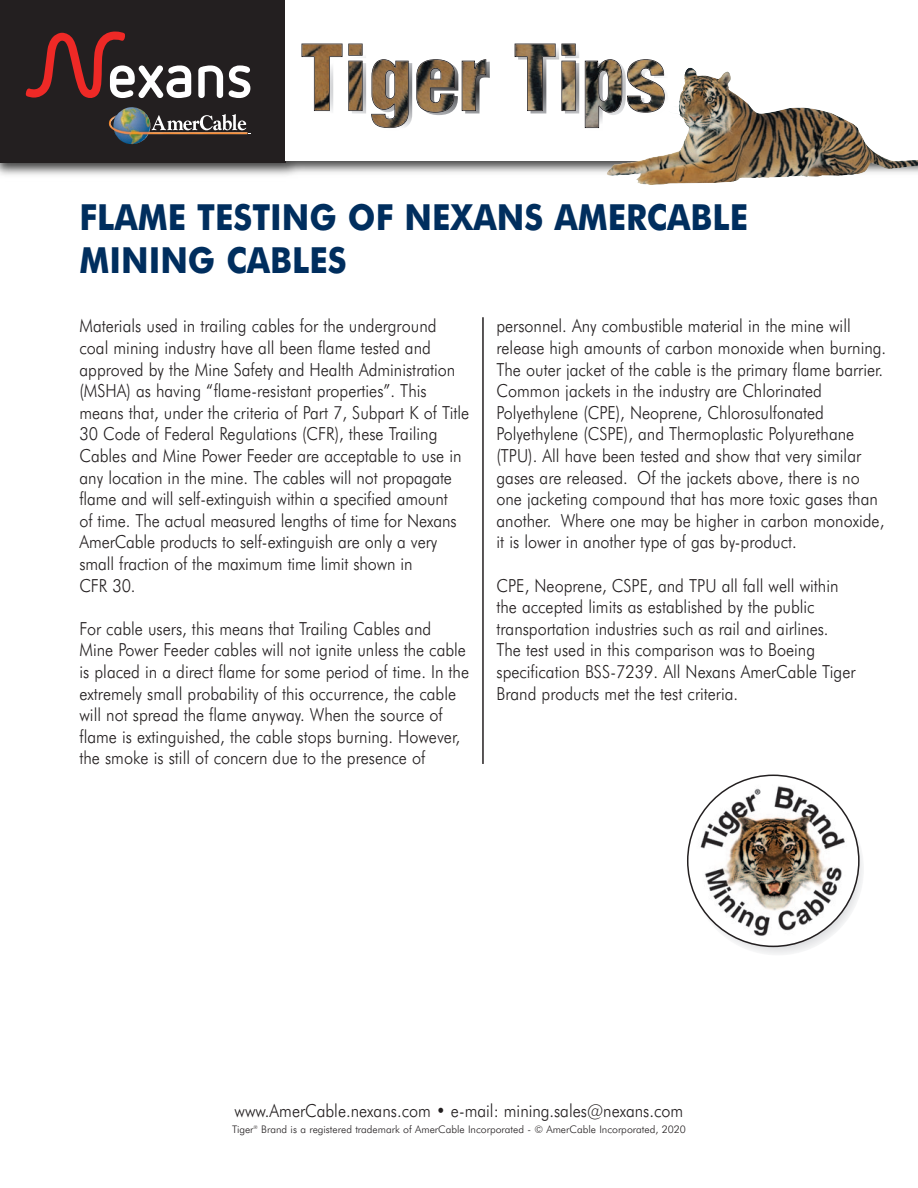
<style>
.page{position:relative;width:918px;height:1188px;background:#fff}
.page>*{position:absolute;margin:0;border:0;box-sizing:border-box;transform-origin:0 0}
.t1{font:700 36px/43.2px "Futura BT";color:#002e5e;scale:.9 1}
.t2{font:300 18px/21.6px "Futura BT";color:#231f20;scale:.9 1}
.t3{font:300 10.5px "Futura BT";color:#231f20}
</style>
<div class="page">
<hr style="left:482px;top:317px;width:2px;height:447px;background:#231f20">
<img style="left:687px;top:775px;width:176px;height:179px">
<img style="left:0;top:160px;width:918px;height:22px">
<div style="left:0;top:0;width:285px;height:162px;background:#231f20"></div>
<svg style="left:198px;top:65px;width:25px;height:33px"></svg>
<svg style="left:229px;top:65px;width:21px;height:33px"></svg>
<svg style="left:26px;top:32px;width:165px;height:66px"></svg>
<img style="left:109px;top:107px;width:138px;height:37px">
<svg style="left:152px;top:114px;width:99px;height:20px"></svg>
<svg style="left:301px;top:43px;width:588px;height:117px"></svg>
<svg style="left:302px;top:44px;width:366px;height:87px"></svg>
<img style="left:638px;top:77px;width:51px;height:84px">
<p class="t1" style="left:80px;top:199px;width:744px">FLAME TESTING OF NEXANS AMERCABLE<br>MINING CABLES</p>
<p class="t2" style="left:79px;top:317px;width:435px">Materials used in trailing cables for the underground coal mining industry have all been flame tested and approved by the Mine Safety and Health Administration (MSHA) as having “flame-resistant properties”. This means that, under the criteria of Part 7, Subpart K of Title 30 Code of Federal Regulations (CFR), these Trailing Cables and Mine Power Feeder are acceptable to use in any location in the mine. The cables will not propagate flame and will self-extinguish within a specified amount<br>of time. The actual measured lengths of time for Nexans AmerCable products to self-extinguish are only a very small fraction of the maximum time limit shown in<br>CFR 30.</p>
<p class="t2" style="left:79px;top:619px;width:434px">For cable users, this means that Trailing Cables and Mine Power Feeder cables will not ignite unless the cable is placed in a direct flame for some period of time. In the extremely small probability of this occurrence, the cable will not spread the flame anyway. When the source of flame is extinguished, the cable stops burning. However, the smoke is still of concern due to the presence of</p>
<p class="t2" style="left:496px;top:317px;width:434px">personnel. Any combustible material in the mine will release high amounts of carbon monoxide when burning.</p>
<p class="t2" style="left:496px;top:360px;width:432px">The outer jacket of the cable is the primary flame barrier.<br>Common jackets in the industry are Chlorinated Polyethylene (CPE), Neoprene, Chlorosulfonated Polyethylene (CSPE), and Thermoplastic Polyurethane (TPU). All have been tested and show that very similar gases are released. Of the jackets above, there is no one jacketing compound that has more toxic gases than another. Where one may be higher in carbon monoxide, it is lower in another type of gas by-product.</p>
<p class="t2" style="left:496px;top:576px;width:400px">CPE, Neoprene, CSPE, and TPU all fall well within the accepted limits as established by the public transportation industries such as rail and airlines.<br>The test used in this comparison was to Boeing specification BSS-7239. All Nexans AmerCable Tiger Brand products met the test criteria.</p>
<p class="t2" style="left:235px;top:1101px;width:500px">www.AmerCable.nexans.com • e-mail: mining.sales@nexans.com</p>
<p class="t3" style="left:232px;top:1125px;width:455px">Tiger<sup>®</sup> Brand is a registered trademark of AmerCable Incorporated - © AmerCable Incorporated, 2020</p>
</div>
